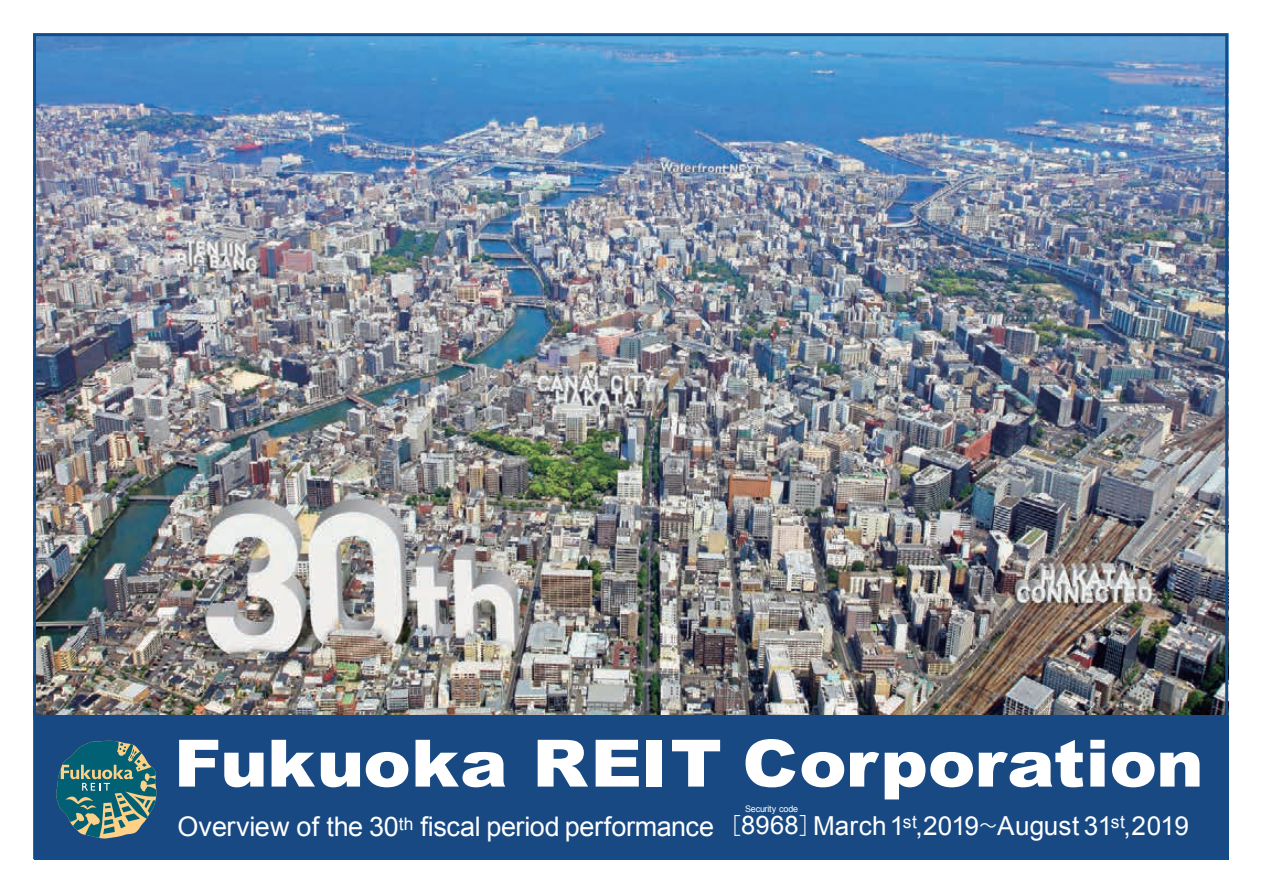
<style>
.page{position:relative;width:1263px;height:893px;background:#fff}
.page>*{position:absolute;margin:0;border:0;box-sizing:border-box;transform-origin:0 0}
.t1{font:27px "Arial";letter-spacing:-.01em;color:#fff}
.t2{font:26.1px "Arial";letter-spacing:-.005em;color:#fff}
.t3{font:9px "Arial";letter-spacing:-.02em;color:#fff}
.s1{font-family:"Koz Go Pro";font-size:22.5px}
.s2{font-size:25.65px}
.s3{font-family:"Koz Go Pro";font-size:17.4px}
</style>
<div class="page">
<img style="left:33px;top:33px;width:1195px;height:826px">
<svg style="left:179px;top:740px;width:39px;height:47px"></svg>
<svg style="left:224px;top:753px;width:40px;height:34px"></svg>
<svg style="left:272px;top:740px;width:43px;height:47px"></svg>
<svg style="left:321px;top:753px;width:39px;height:34px"></svg>
<svg style="left:366px;top:752px;width:42px;height:35px"></svg>
<svg style="left:415px;top:740px;width:90px;height:47px"></svg>
<svg style="left:538px;top:740px;width:50px;height:47px"></svg>
<svg style="left:596px;top:740px;width:43px;height:47px"></svg>
<div style="left:646px;top:740px;width:15px;height:47px;background:#fff"></div>
<svg style="left:672px;top:740px;width:48px;height:47px"></svg>
<svg style="left:745px;top:739px;width:50px;height:48px"></svg>
<svg style="left:802px;top:752px;width:42px;height:35px"></svg>
<svg style="left:850px;top:752px;width:29px;height:35px"></svg>
<svg style="left:885px;top:752px;width:88px;height:47px"></svg>
<svg style="left:979px;top:740px;width:104px;height:47px"></svg>
<svg style="left:1090px;top:740px;width:14px;height:47px"></svg>
<svg style="left:1112px;top:752px;width:42px;height:35px"></svg>
<svg style="left:1160px;top:752px;width:39px;height:35px"></svg>
<p class="t3" style="left:745px;top:803px;width:54px">Security code</p>
<p class="t1" style="left:178px;top:809px;width:645px">Overview of the 30<sup>th</sup> fiscal period performance <span class="s1">［</span><span class="s2">8968</span><span class="s1">］</span></p>
<p class="t2" style="left:813px;top:809px;width:377px">March 1<sup>st</sup>,2019<span class="s3">～</span>August 31<sup>st</sup>,2019</p>
</div>
